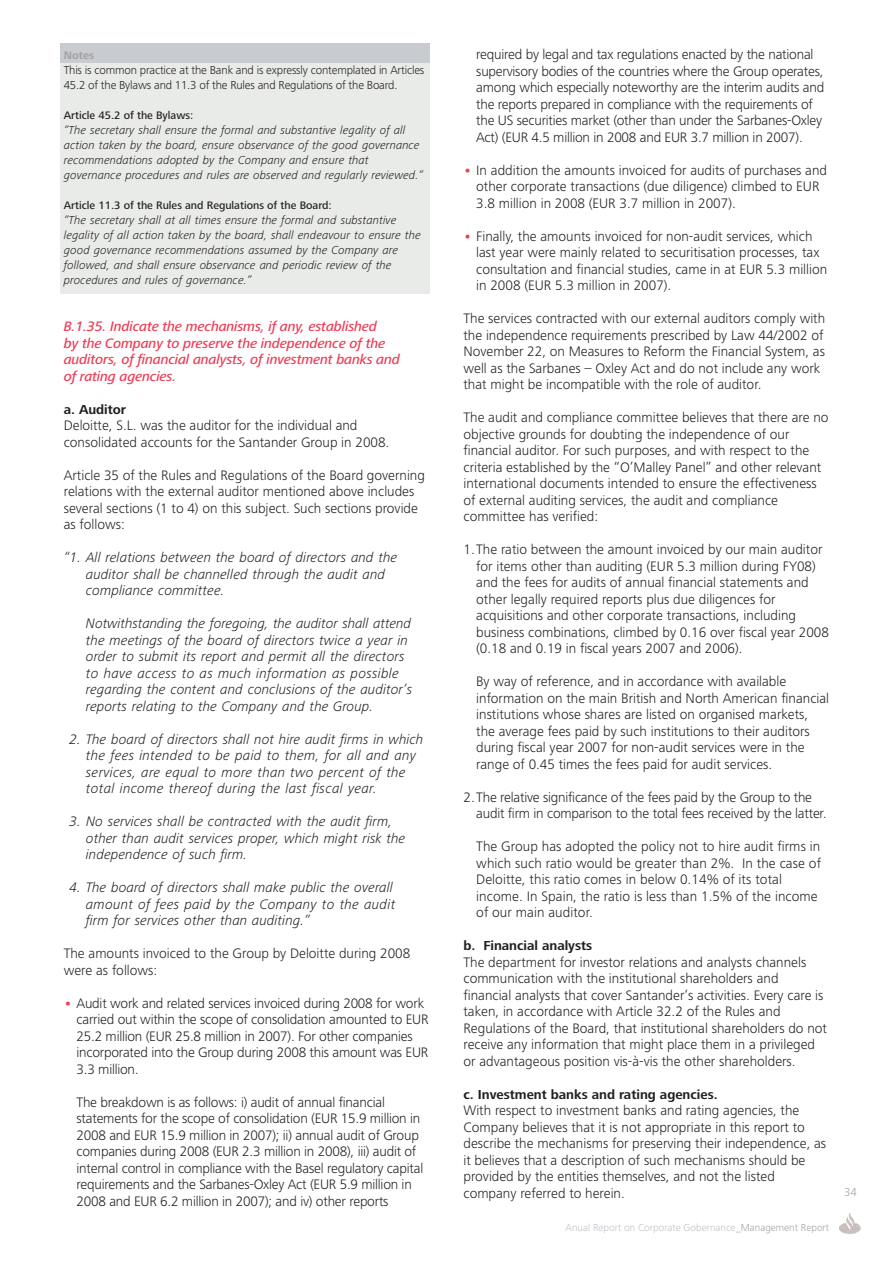
<style>
.page{position:relative;width:893px;height:1263px;background:#fff}
.page>*{position:absolute;margin:0;border:0;box-sizing:border-box;transform-origin:0 0}
.t1{font:300 14.25px/16.5px "Frutiger Next LT";color:#231f20}
.t2{font:italic 300 14.25px/16.5px "Frutiger Next LT";color:#231f20}
.t3{font:italic 500 14.25px/16.5px "Frutiger Next LT";letter-spacing:-.015em;color:#ee3d56}
.t4{font:700 13.5px "Frutiger Next LT";color:#231f20}
.t5{font:italic 300 12px/15px "Frutiger Next LT";color:#231f20}
.t6{font:300 12px/15px "Frutiger Next LT";letter-spacing:-.015em;color:#231f20}
.t7{font:300 12px "Frutiger Next LT";color:#a1a1a5}
.t8{font:500 11.25px "Frutiger Next LT";color:#231f20}
.t9{font:700 11.25px "Frutiger Next LT";color:#a1a1a5}
.t10{font:300 10.5px "Frutiger Next LT";color:#bcc2c7}
.s1{font-weight:700;color:#ee3d56}
.s2{color:#a1a1a5}
</style>
<div class="page">
<img style="left:840px;top:1214px;width:21px;height:19px">
<div style="left:60px;top:43px;width:369px;height:251px;background:#e9ebe8"></div>
<div style="left:60px;top:43px;width:369px;height:20px;background:#c8ccd0"></div>
<p class="t9" style="left:64px;top:51px;width:32px">Notes</p>
<p class="t6" style="left:64px;top:64px;width:362px">This is common practice at the Bank and is expressly contemplated in Articles<br>45.2 of the Bylaws and 11.3 of the Rules and Regulations of the Board.</p>
<p class="t8" style="left:64px;top:111px;width:131px">Article 45.2 of the Bylaws:</p>
<p class="t5" style="left:64px;top:124px;width:361px">“The secretary shall ensure the formal and substantive legality of all action taken by the board, ensure observance of the good governance recommendations adopted by the Company and ensure that governance procedures and rules are observed and regularly reviewed.”</p>
<p class="t8" style="left:64px;top:201px;width:269px">Article 11.3 of the Rules and Regulations of the Board:</p>
<p class="t5" style="left:64px;top:214px;width:358px">“The secretary shall at all times ensure the formal and substantive legality of all action taken by the board, shall endeavour to ensure the good governance recommendations assumed by the Company are followed, and shall ensure observance and periodic review of the procedures and rules of governance.”</p>
<p class="t3" style="left:64px;top:320px;width:338px">B.1.35. Indicate the mechanisms, if any, established<br>by the Company to preserve the independence of the auditors, of financial analysts, of investment banks and of rating agencies.</p>
<p class="t4" style="left:64px;top:405px;width:64px">a. Auditor</p>
<p class="t1" style="left:64px;top:419px;width:327px">Deloitte, S.L. was the auditor for the individual and consolidated accounts for the Santander Group in 2008.</p>
<p class="t1" style="left:64px;top:468px;width:363px">Article 35 of the Rules and Regulations of the Board governing relations with the external auditor mentioned above includes several sections (1 to 4) on this subject. Such sections provide as follows:</p>
<p class="t2" style="left:86px;top:551px;width:313px;text-indent:-22px">“1. All relations between the board of directors and the auditor shall be channelled through the audit and compliance committee.</p>
<p class="t2" style="left:86px;top:617px;width:328px">Notwithstanding the foregoing, the auditor shall attend the meetings of the board of directors twice a year in order to submit its report and permit all the directors to have access to as much information as possible regarding the content and conclusions of the auditor’s reports relating to the Company and the Group.</p>
<p class="t2" style="left:86px;top:732px;width:339px;text-indent:-16px">2. The board of directors shall not hire audit firms in which the fees intended to be paid to them, for all and any services, are equal to more than two percent of the total income thereof during the last fiscal year.</p>
<p class="t2" style="left:86px;top:815px;width:321px;text-indent:-16px">3. No services shall be contracted with the audit firm, other than audit services proper, which might risk the independence of such firm.</p>
<p class="t2" style="left:86px;top:881px;width:311px;text-indent:-16px">4. The board of directors shall make public the overall amount of fees paid by the Company to the audit firm for services other than auditing.”</p>
<p class="t1" style="left:64px;top:947px;width:348px">The amounts invoiced to the Group by Deloitte during 2008 were as follows:</p>
<p class="t1" style="left:77px;top:996px;width:354px;text-indent:-13px"><span class="s1">•</span> Audit work and related services invoiced during 2008 for work carried out within the scope of consolidation amounted to EUR 25.2 million (EUR 25.8 million in 2007). For other companies incorporated into the Group during 2008 this amount was EUR 3.3 million.</p>
<p class="t1" style="left:77px;top:1095px;width:348px">The breakdown is as follows: i) audit of annual financial statements for the scope of consolidation (EUR 15.9 million in 2008 and EUR 15.9 million in 2007); ii) annual audit of Group companies during 2008 (EUR 2.3 million in 2008), iii) audit of internal control in compliance with the Basel regulatory capital requirements and the Sarbanes-Oxley Act (EUR 5.9 million in 2008 and EUR 6.2 million in 2007); and iv) other reports</p>
<p class="t1" style="left:476px;top:48px;width:350px">required by legal and tax regulations enacted by the national supervisory bodies of the countries where the Group operates, among which especially noteworthy are the interim audits and the reports prepared in compliance with the requirements of the US securities market (other than under the Sarbanes-Oxley Act) (EUR 4.5 million in 2008 and EUR 3.7 million in 2007).</p>
<p class="t1" style="left:476px;top:163px;width:352px;text-indent:-13px"><span class="s1">•</span> In addition the amounts invoiced for audits of purchases and other corporate transactions (due diligence) climbed to EUR<br>3.8 million in 2008 (EUR 3.7 million in 2007).</p>
<p class="t1" style="left:476px;top:229px;width:352px;text-indent:-13px"><span class="s1">•</span> Finally, the amounts invoiced for non-audit services, which last year were mainly related to securitisation processes, tax consultation and financial studies, came in at EUR 5.3 million in 2008 (EUR 5.3 million in 2007).</p>
<p class="t1" style="left:463px;top:312px;width:363px">The services contracted with our external auditors comply with the independence requirements prescribed by Law 44/2002 of November 22, on Measures to Reform the Financial System, as well as the Sarbanes – Oxley Act and do not include any work that might be incompatible with the role of auditor.</p>
<p class="t1" style="left:463px;top:411px;width:367px">The audit and compliance committee believes that there are no objective grounds for doubting the independence of our financial auditor. For such purposes, and with respect to the criteria established by the “O’Malley Panel” and other relevant international documents intended to ensure the effectiveness of external auditing services, the audit and compliance committee has verified:</p>
<p class="t1" style="left:476px;top:543px;width:354px;text-indent:-13px">1.The ratio between the amount invoiced by our main auditor for items other than auditing (EUR 5.3 million during FY08) and the fees for audits of annual financial statements and other legally required reports plus due diligences for acquisitions and other corporate transactions, including business combinations, climbed by 0.16 over fiscal year 2008 (0.18 and 0.19 in fiscal years 2007 and 2006).</p>
<p class="t1" style="left:476px;top:675px;width:354px">By way of reference, and in accordance with available information on the main British and North American financial institutions whose shares are listed on organised markets, the average fees paid by such institutions to their auditors during fiscal year 2007 for non-audit services were in the range of 0.45 times the fees paid for audit services.</p>
<p class="t1" style="left:476px;top:790px;width:352px;text-indent:-13px">2.The relative significance of the fees paid by the Group to the audit firm in comparison to the total fees received by the latter.</p>
<p class="t1" style="left:476px;top:840px;width:346px">The Group has adopted the policy not to hire audit firms in which such ratio would be greater than 2%. In the case of Deloitte, this ratio comes in below 0.14% of its total income. In Spain, the ratio is less than 1.5% of the income of our main auditor.</p>
<p class="t4" style="left:463px;top:941px;width:130px">b. Financial analysts</p>
<p class="t1" style="left:463px;top:955px;width:365px">The department for investor relations and analysts channels communication with the institutional shareholders and financial analysts that cover Santander’s activities. Every care is taken, in accordance with Article 32.2 of the Rules and Regulations of the Board, that institutional shareholders do not receive any information that might place them in a privileged or advantageous position vis-à-vis the other shareholders.</p>
<p class="t4" style="left:463px;top:1090px;width:256px">c. Investment banks and rating agencies.</p>
<p class="t1" style="left:463px;top:1104px;width:364px">With respect to investment banks and rating agencies, the Company believes that it is not appropriate in this report to describe the mechanisms for preserving their independence, as it believes that a description of such mechanisms should be provided by the entities themselves, and not the listed company referred to herein.</p>
<p class="t10" style="left:566px;top:1224px;width:265px">Anual Report on Corporate Gobernance<span class="s2">_Management Report</span></p>
<p class="t7" style="left:844px;top:1188px;width:14px">34</p>
</div>
